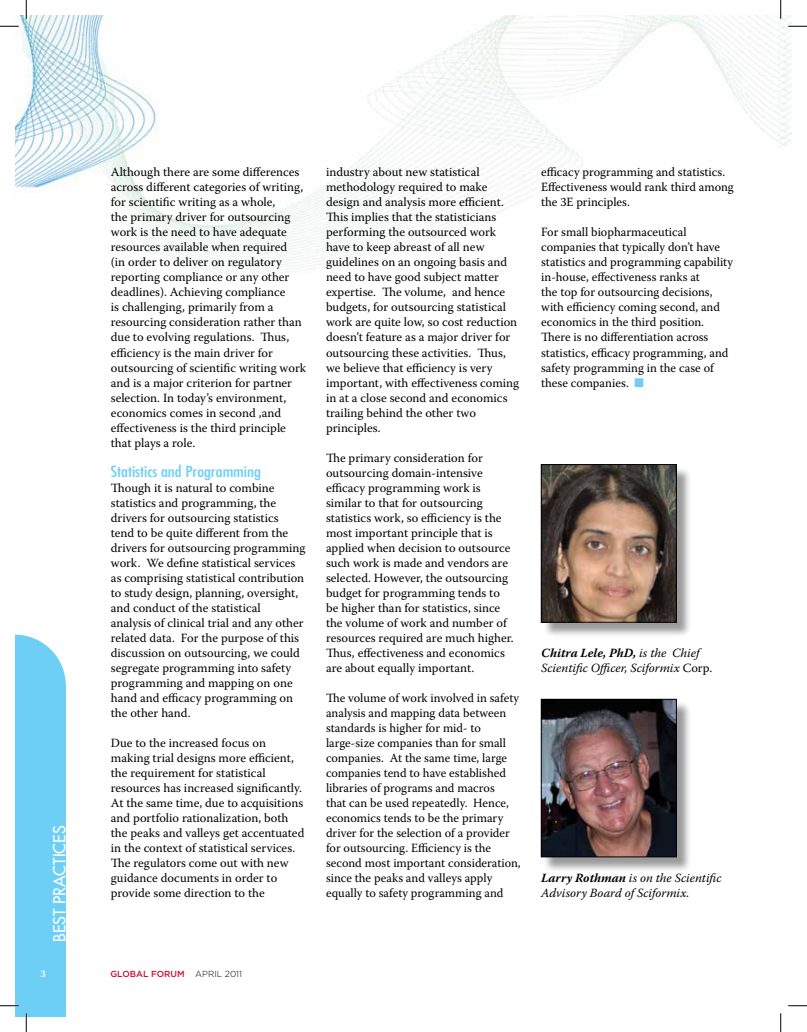
<style>
.page{position:relative;width:807px;height:1032px;background:#fff}
.page>*{position:absolute;margin:0;border:0;box-sizing:border-box;transform-origin:0 0}
.t1{font:16.25px "Futura";color:#fff}
.t2{font:condensed 15px "Futura";color:#6dcff6;scale:1.2 1}
.t3{font:12.5px/15px "Warnock Pro";color:#000}
.t4{font:italic 12.5px/15px "Warnock Pro";color:#000}
.t5{font:700 10px "Warnock Pro";color:#fff}
.t6{font:500 8.75px "Gotham";color:#c41230}
.s1{font-weight:300;color:#000}
.s2{color:#6dcff6}
.s3{font-weight:700}
.s4{font-style:normal}
</style>
<div class="page">
<img style="left:15px;top:15px;width:776px;height:258px">
<div style="left:15px;top:685px;width:51px;height:331px;background:#6dcff6"></div>
<svg style="left:15px;top:634px;width:51px;height:51px"></svg>
<div style="left:542px;top:700px;width:149px;height:172px;background:#000;opacity:.4"></div>
<img style="left:543px;top:701px;width:131px;height:153px">
<div style="left:541px;top:699px;width:135px;height:157px;border:1px solid #000"></div>
<div style="left:542px;top:466px;width:149px;height:171px;background:#000;opacity:.4"></div>
<img style="left:543px;top:466px;width:131px;height:154px">
<div style="left:541px;top:464px;width:135px;height:158px;border:1px solid #000"></div>
<svg style="left:0;top:25px;width:19px;height:2px"></svg>
<svg style="left:788px;top:25px;width:18px;height:2px"></svg>
<svg style="left:0;top:1005px;width:19px;height:1px"></svg>
<svg style="left:788px;top:1005px;width:18px;height:1px"></svg>
<svg style="left:25px;top:0;width:2px;height:19px"></svg>
<svg style="left:25px;top:1013px;width:2px;height:18px"></svg>
<svg style="left:779px;top:0;width:2px;height:19px"></svg>
<svg style="left:780px;top:1013px;width:1px;height:18px"></svg>
<h1 class="t1" style="left:49px;top:941px;width:118px;rotate:-90deg">BEST PRACTICES</h1>
<p class="t3" style="left:111px;top:164px;width:197px">Although there are some differences across different categories of writing, for scientific writing as a whole,<br>the primary driver for outsourcing work is the need to have adequate resources available when required<br>(in order to deliver on regulatory reporting compliance or any other deadlines). Achieving compliance<br>is challenging, primarily from a resourcing consideration rather than due to evolving regulations. Thus, efficiency is the main driver for outsourcing of scientific writing work and is a major criterion for partner selection. In today’s environment, economics comes in second ,and effectiveness is the third principle that plays a role.</p>
<p class="t2" style="left:111px;top:461px;width:127px">Statistics and Programming</p>
<p class="t3" style="left:111px;top:479px;width:196px">Though it is natural to combine statistics and programming, the drivers for outsourcing statistics<br>tend to be quite different from the drivers for outsourcing programming work. We define statistical services as comprising statistical contribution to study design, planning, oversight, and conduct of the statistical<br>analysis of clinical trial and any other related data. For the purpose of this discussion on outsourcing, we could segregate programming into safety programming and mapping on one hand and efficacy programming on the other hand.</p>
<p class="t3" style="left:111px;top:734px;width:195px">Due to the increased focus on making trial designs more efficient, the requirement for statistical resources has increased significantly.<br>At the same time, due to acquisitions and portfolio rationalization, both the peaks and valleys get accentuated in the context of statistical services.<br>The regulators come out with new guidance documents in order to provide some direction to the</p>
<p class="t5" style="left:41px;top:967px;width:7px">3</p>
<p class="t6" style="left:110px;top:968px;width:133px">GLOBAL FORUM <span class="s1">April 2011</span></p>
<p class="t3" style="left:326px;top:164px;width:195px">industry about new statistical methodology required to make design and analysis more efficient.<br>This implies that the statisticians performing the outsourced work have to keep abreast of all new guidelines on an ongoing basis and need to have good subject matter expertise. The volume, and hence budgets, for outsourcing statistical work are quite low, so cost reduction doesn’t feature as a major driver for outsourcing these activities. Thus, we believe that efficiency is very important, with effectiveness coming in at a close second and economics trailing behind the other two principles.</p>
<p class="t3" style="left:326px;top:449px;width:189px">The primary consideration for outsourcing domain-intensive efficacy programming work is similar to that for outsourcing statistics work, so efficiency is the most important principle that is applied when decision to outsource such work is made and vendors are selected. However, the outsourcing budget for programming tends to be higher than for statistics, since the volume of work and number of resources required are much higher.<br>Thus, effectiveness and economics are about equally important.</p>
<p class="t3" style="left:326px;top:689px;width:196px">The volume of work involved in safety analysis and mapping data between standards is higher for mid- to large-size companies than for small companies. At the same time, large companies tend to have established libraries of programs and macros<br>that can be used repeatedly. Hence, economics tends to be the primary driver for the selection of a provider for outsourcing. Efficiency is the second most important consideration, since the peaks and valleys apply equally to safety programming and</p>
<p class="t3" style="left:541px;top:164px;width:194px">efficacy programming and statistics.<br>Effectiveness would rank third among the 3E principles.</p>
<p class="t3" style="left:541px;top:224px;width:193px">For small biopharmaceutical companies that typically don’t have statistics and programming capability in-house, effectiveness ranks at<br>the top for outsourcing decisions, with efficiency coming second, and economics in the third position.<br>There is no differentiation across statistics, efficacy programming, and safety programming in the case of these companies. <span class="s2">■</span></p>
<p class="t4" style="left:541px;top:644px;width:173px"><span class="s3">Chitra Lele, PhD,</span> is the Chief<br>Scientific Officer, Sciformix <span class="s4">Corp.</span></p>
<p class="t4" style="left:541px;top:869px;width:182px"><span class="s3">Larry Rothman</span> is on the Scientific<br>Advisory Board of Sciformix.</p>
</div>
